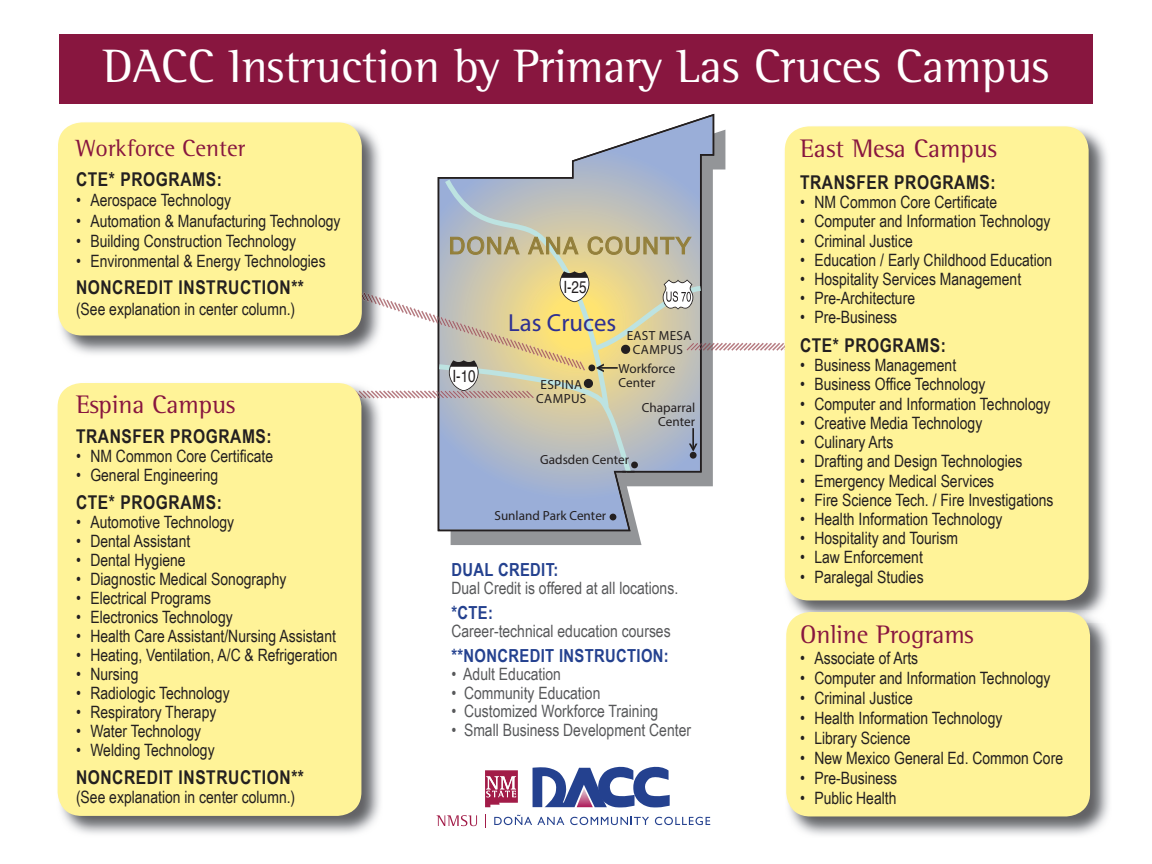
<style>
.page{position:relative;width:1152px;height:864px;background:#fff}
.page>*{position:absolute;margin:0;border:0;box-sizing:border-box;transform-origin:0 0}
.t1{font:48px "Rotis Semi Serif Std";color:#fff}
.t2{font:26px "Rotis Semi Serif Std";color:#88163f}
.t3{font:24.8px "Myriad Pro";color:#2e3092}
.t4{font:24px "Rotis Semi Serif Std";color:#88163f}
.t5{font:23.2px "Helvetica";letter-spacing:.05em;color:#937f3a}
.t6{font:700 19px "Arial Narrow";letter-spacing:.03em;color:#231f20}
.t7{font:700 18px "Arial Narrow";letter-spacing:.02em;color:#24418f}
.t8{font:17px "Arial Narrow";color:#231f20}
.t9{font:17px "Arial Narrow";color:#57585a}
.t10{font:17px "Helvetica";color:#231f20;scale:.8 1}
.t11{font:13.2px/14px "Myriad Pro";color:#231f20;text-align:right}
.t12{font:13.2px/14px "Myriad Pro";letter-spacing:.025em;color:#231f20;text-align:center}
</style>
<div class="page">
<div style="left:59px;top:34px;width:1034px;height:70px;background:#88163f"></div>
<svg style="left:485px;top:815px;width:1px;height:13px"></svg>
<svg style="left:494px;top:815px;width:70px;height:10px"></svg>
<svg style="left:570px;top:817px;width:79px;height:8px"></svg>
<svg style="left:655px;top:817px;width:55px;height:8px"></svg>
<svg style="left:436px;top:815px;width:41px;height:11px"></svg>
<svg style="left:533px;top:766px;width:137px;height:42px"></svg>
<svg style="left:485px;top:770px;width:33px;height:37px"></svg>
<svg style="left:451px;top:130px;width:274px;height:415px;fill:#939598"></svg>
<svg style="left:438px;top:114px;width:276px;height:417px"></svg>
<svg style="left:441px;top:174px;width:171px;height:97px;background:#bdc0b9"></svg>
<svg style="left:450px;top:236px;width:70px;height:19px"></svg>
<svg style="left:528px;top:237px;width:51px;height:17px"></svg>
<svg style="left:588px;top:236px;width:104px;height:19px;background:#bdb490"></svg>
<svg style="left:610px;top:514px;width:6px;height:6px"></svg>
<img style="left:58px;top:122px;width:322px;height:232px">
<img style="left:362px;top:286px;width:21px;height:21px">
<div style="left:58px;top:122px;width:304px;height:214px;background:#fff398;border-radius:24px"></div>
<img style="left:57px;top:383px;width:325px;height:451px">
<img style="left:354px;top:390px;width:29px;height:8px">
<div style="left:58px;top:383px;width:303px;height:433px;background:#fff398;border-radius:24px"></div>
<svg style="left:383px;top:271px;width:401px;height:207px"></svg>
<img style="left:784px;top:126px;width:323px;height:485px">
<div style="left:785px;top:126px;width:304px;height:474px;background:#fff398;border-radius:24px"></div>
<img style="left:786px;top:622px;width:323px;height:213px">
<img style="left:790px;top:611px;width:307px;height:11px">
<div style="left:786px;top:612px;width:304px;height:204px;background:#fff398;border-radius:24px"></div>
<h1 class="t1" style="left:103px;top:38px;width:948px">DACC Instruction by Primary Las Cruces Campus</h1>
<h3 class="t4" style="left:76px;top:134px;width:171px">Workforce Center</h3>
<p class="t6" style="left:76px;top:165px;width:147px">CTE* PROGRAMS:</p>
<p class="t8" style="left:76px;top:188px;width:157px">• Aerospace Technology</p>
<p class="t8" style="left:76px;top:208px;width:266px">• Automation &amp; Manufacturing Technology</p>
<p class="t8" style="left:76px;top:229px;width:222px">• Building Construction Technology</p>
<p class="t8" style="left:76px;top:249px;width:251px">• Environmental &amp; Energy Technologies</p>
<p class="t6" style="left:76px;top:273px;width:230px">NONCREDIT INSTRUCTION**</p>
<p class="t8" style="left:76px;top:296px;width:221px">(See explanation in center column.)</p>
<h2 class="t2" style="left:76px;top:389px;width:161px">Espina Campus</h2>
<p class="t6" style="left:76px;top:422px;width:197px">TRANSFER PROGRAMS:</p>
<p class="t8" style="left:76px;top:443px;width:199px">• NM Common Core Certificate</p>
<p class="t8" style="left:76px;top:462px;width:144px">• General Engineering</p>
<p class="t6" style="left:76px;top:488px;width:147px">CTE* PROGRAMS:</p>
<p class="t8" style="left:76px;top:510px;width:160px">• Automotive Technology</p>
<p class="t8" style="left:76px;top:529px;width:116px">• Dental Assistant</p>
<p class="t8" style="left:76px;top:548px;width:111px">• Dental Hygiene</p>
<p class="t8" style="left:76px;top:567px;width:212px">• Diagnostic Medical Sonography</p>
<p class="t8" style="left:76px;top:586px;width:137px">• Electrical Programs</p>
<p class="t8" style="left:76px;top:605px;width:158px">• Electronics Technology</p>
<p class="t8" style="left:76px;top:623px;width:262px">• Health Care Assistant/Nursing Assistant</p>
<p class="t8" style="left:76px;top:642px;width:263px">• Heating, Ventilation, A/C &amp; Refrigeration</p>
<p class="t8" style="left:76px;top:661px;width:64px">• Nursing</p>
<p class="t8" style="left:76px;top:680px;width:155px">• Radiologic Technology</p>
<p class="t8" style="left:76px;top:699px;width:142px">• Respiratory Therapy</p>
<p class="t8" style="left:76px;top:718px;width:127px">• Water Technology</p>
<p class="t8" style="left:76px;top:737px;width:140px">• Welding Technology</p>
<p class="t6" style="left:76px;top:763px;width:230px">NONCREDIT INSTRUCTION**</p>
<p class="t8" style="left:76px;top:785px;width:221px">(See explanation in center column.)</p>
<h3 class="t5" style="left:449px;top:228px;width:244px">DONA ANA COUNTY</h3>
<p class="t10" style="left:563px;top:274px;width:31px">I-25</p>
<p class="t10" style="left:453px;top:363px;width:31px">I-10</p>
<h3 class="t3" style="left:508px;top:307px;width:185px">Las Cruces <sub>EAST</sub> <sub>MESA</sub></h3>
<p class="t11" style="left:633px;top:343px;width:52px">CAMPUS</p>
<p class="t12" style="left:536px;top:377px;width:52px">ESPINA<br>CAMPUS</p>
<p class="t11" style="left:618px;top:362px;width:58px;text-align:left">Workforce<br>Center</p>
<p class="t11" style="left:642px;top:400px;width:55px">Chaparral<br>Center</p>
<p class="t11" style="left:540px;top:452px;width:90px">Gadsden Center</p>
<p class="t11" style="left:494px;top:509px;width:113px">Sunland Park Center</p>
<p class="t7" style="left:451px;top:556px;width:109px">DUAL CREDIT:</p>
<p class="t9" style="left:451px;top:576px;width:228px">Dual Credit is offered at all locations.</p>
<p class="t7" style="left:451px;top:599px;width:43px">*CTE:</p>
<p class="t9" style="left:451px;top:619px;width:221px">Career-technical education courses</p>
<p class="t7" style="left:451px;top:642px;width:219px">**NONCREDIT INSTRUCTION:</p>
<p class="t9" style="left:451px;top:662px;width:111px">• Adult Education</p>
<p class="t9" style="left:451px;top:680px;width:150px">• Community Education</p>
<p class="t9" style="left:451px;top:699px;width:208px">• Customized Workforce Training</p>
<p class="t9" style="left:451px;top:717px;width:241px">• Small Business Development Center</p>
<h2 class="t2" style="left:800px;top:133px;width:198px">East Mesa Campus</h2>
<p class="t6" style="left:800px;top:168px;width:197px">TRANSFER PROGRAMS:</p>
<p class="t8" style="left:800px;top:190px;width:199px">• NM Common Core Certificate</p>
<p class="t8" style="left:800px;top:209px;width:252px">• Computer and Information Technology</p>
<p class="t8" style="left:800px;top:228px;width:114px">• Criminal Justice</p>
<p class="t8" style="left:800px;top:247px;width:254px">• Education / Early Childhood Education</p>
<p class="t8" style="left:800px;top:267px;width:223px">• Hospitality Services Management</p>
<p class="t8" style="left:800px;top:286px;width:117px">• Pre-Architecture</p>
<p class="t8" style="left:800px;top:305px;width:99px">• Pre-Business</p>
<p class="t6" style="left:800px;top:331px;width:147px">CTE* PROGRAMS:</p>
<p class="t8" style="left:800px;top:353px;width:158px">• Business Management</p>
<p class="t8" style="left:800px;top:372px;width:187px">• Business Office Technology</p>
<p class="t8" style="left:800px;top:391px;width:252px">• Computer and Information Technology</p>
<p class="t8" style="left:800px;top:410px;width:184px">• Creative Media Technology</p>
<p class="t8" style="left:800px;top:430px;width:95px">• Culinary Arts</p>
<p class="t8" style="left:800px;top:449px;width:224px">• Drafting and Design Technologies</p>
<p class="t8" style="left:800px;top:468px;width:196px">• Emergency Medical Services</p>
<p class="t8" style="left:800px;top:487px;width:255px">• Fire Science Tech. / Fire Investigations</p>
<p class="t8" style="left:800px;top:507px;width:204px">• Health Information Technology</p>
<p class="t8" style="left:800px;top:526px;width:160px">• Hospitality and Tourism</p>
<p class="t8" style="left:800px;top:545px;width:124px">• Law Enforcement</p>
<p class="t8" style="left:800px;top:564px;width:125px">• Paralegal Studies</p>
<h2 class="t2" style="left:800px;top:619px;width:175px">Online Programs</h2>
<p class="t8" style="left:800px;top:646px;width:120px">• Associate of Arts</p>
<p class="t8" style="left:800px;top:666px;width:252px">• Computer and Information Technology</p>
<p class="t8" style="left:800px;top:686px;width:114px">• Criminal Justice</p>
<p class="t8" style="left:800px;top:706px;width:204px">• Health Information Technology</p>
<p class="t8" style="left:800px;top:726px;width:112px">• Library Science</p>
<p class="t8" style="left:800px;top:746px;width:265px">• New Mexico General Ed. Common Core</p>
<p class="t8" style="left:800px;top:766px;width:99px">• Pre-Business</p>
<p class="t8" style="left:800px;top:786px;width:98px">• Public Health</p>
</div>
